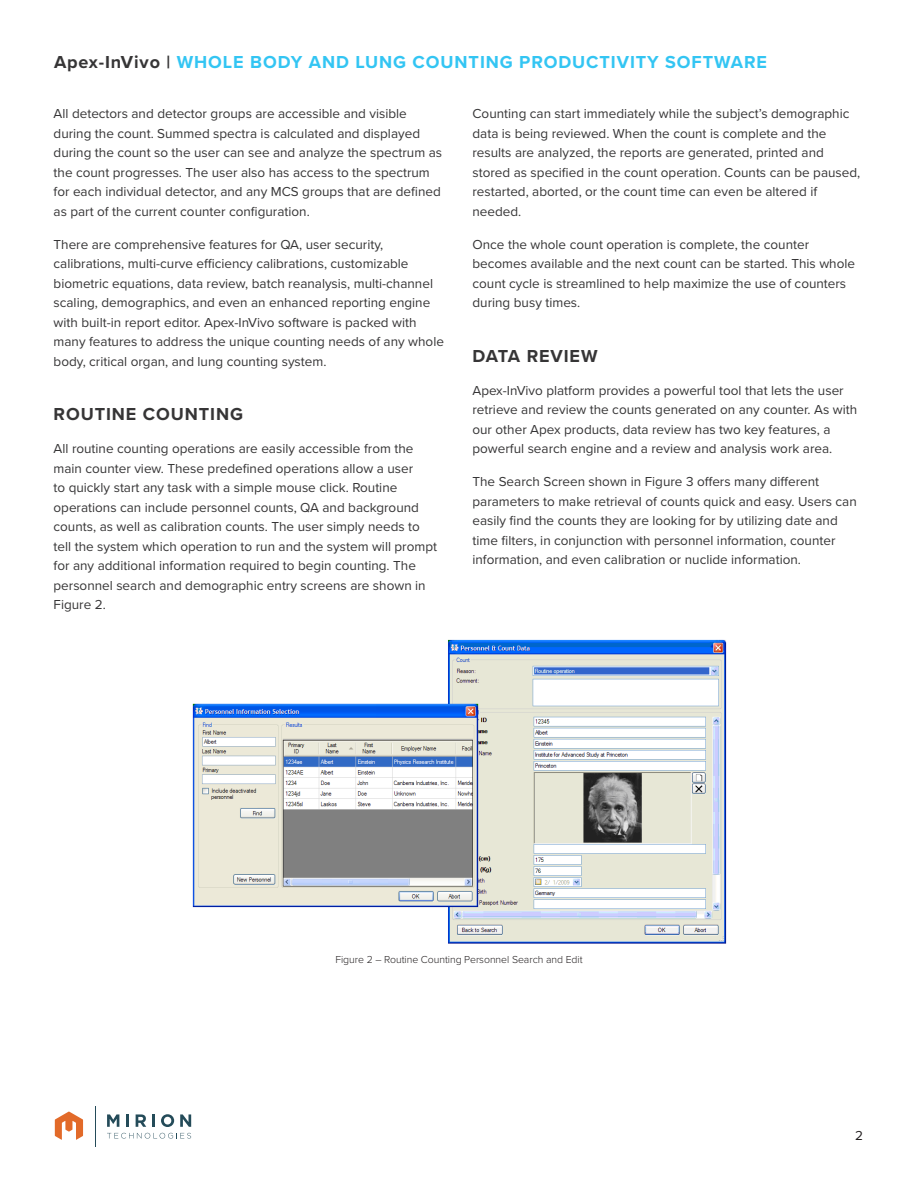
<style>
.page{position:relative;width:918px;height:1188px;background:#fff}
.page>*{position:absolute;margin:0;border:0;box-sizing:border-box;transform-origin:0 0}
.Small_Header{font:700 18px "Proxima Nova";letter-spacing:.05em;color:#33c5f3}
.Small_Header-2{font:700 18px "Proxima Nova";letter-spacing:.05em;color:#363536}
.Body_Copy_Small{font:700 18px "Proxima Nova";letter-spacing:.05em;color:#363536}
.Body_Copy_Small-2{font:13.5px/19.5px "Proxima Nova";color:#363536}
.t1{font:13.5px "Proxima Nova";color:#231f20}
.t2{font:300 10.5px "Proxima Nova";letter-spacing:-.005em;color:#231f20}
.s1{color:#363536}
</style>
<div class="page">
<hr style="left:95px;top:1106px;width:1px;height:41px;background:#244b59">
<svg style="left:107px;top:1133px;width:84px;height:6px"></svg>
<svg style="left:107px;top:1114px;width:12px;height:13px"></svg>
<svg style="left:126px;top:1114px;width:3px;height:13px"></svg>
<svg style="left:136px;top:1114px;width:10px;height:13px"></svg>
<svg style="left:152px;top:1114px;width:3px;height:13px"></svg>
<svg style="left:161px;top:1114px;width:13px;height:13px"></svg>
<svg style="left:180px;top:1114px;width:11px;height:13px"></svg>
<svg style="left:55px;top:1112px;width:28px;height:28px"></svg>
<img style="left:192px;top:639px;width:535px;height:305px">
<p class="Small_Header" style="left:54px;top:49px;width:714px"><span class="s1">Apex-InVivo |</span> WHOLE BODY AND LUNG COUNTING PRODUCTIVITY SOFTWARE</p>
<p class="Body_Copy_Small-2" style="left:54px;top:103px;width:390px">All detectors and detector groups are accessible and visible during the count. Summed spectra is calculated and displayed during the count so the user can see and analyze the spectrum as the count progresses. The user also has access to the spectrum for each individual detector, and any MCS groups that are defined as part of the current counter configuration.</p>
<p class="Body_Copy_Small-2" style="left:54px;top:234px;width:392px">There are comprehensive features for QA, user security, calibrations, multi-curve efficiency calibrations, customizable biometric equations, data review, batch reanalysis, multi-channel scaling, demographics, and even an enhanced reporting engine with built-in report editor. Apex-InVivo software is packed with many features to address the unique counting needs of any whole body, critical organ, and lung counting system.</p>
<p class="Small_Header-2" style="left:54px;top:401px;width:191px">ROUTINE COUNTING</p>
<p class="Body_Copy_Small-2" style="left:54px;top:438px;width:385px">All routine counting operations are easily accessible from the main counter view. These predefined operations allow a user<br>to quickly start any task with a simple mouse click. Routine operations can include personnel counts, QA and background counts, as well as calibration counts. The user simply needs to tell the system which operation to run and the system will prompt for any additional information required to begin counting. The personnel search and demographic entry screens are shown in Figure 2.</p>
<p class="Body_Copy_Small-2" style="left:472px;top:103px;width:389px">Counting can start immediately while the subject’s demographic data is being reviewed. When the count is complete and the results are analyzed, the reports are generated, printed and stored as specified in the count operation. Counts can be paused, restarted, aborted, or the count time can even be altered if needed.</p>
<p class="Body_Copy_Small-2" style="left:472px;top:234px;width:384px">Once the whole count operation is complete, the counter becomes available and the next count can be started. This whole count cycle is streamlined to help maximize the use of counters during busy times.</p>
<p class="Body_Copy_Small" style="left:472px;top:342px;width:127px">DATA REVIEW</p>
<p class="Body_Copy_Small-2" style="left:472px;top:380px;width:386px">Apex-InVivo platform provides a powerful tool that lets the user retrieve and review the counts generated on any counter. As with our other Apex products, data review has two key features, a powerful search engine and a review and analysis work area.</p>
<p class="Body_Copy_Small-2" style="left:472px;top:471px;width:386px">The Search Screen shown in Figure 3 offers many different parameters to make retrieval of counts quick and easy. Users can easily find the counts they are looking for by utilizing date and time filters, in conjunction with personnel information, counter information, and even calibration or nuclide information.</p>
<p class="t2" style="left:335px;top:952px;width:249px">Figure 2 – Routine Counting Personnel Search and Edit</p>
<p class="t1" style="left:855px;top:1125px;width:9px">2</p>
</div>
